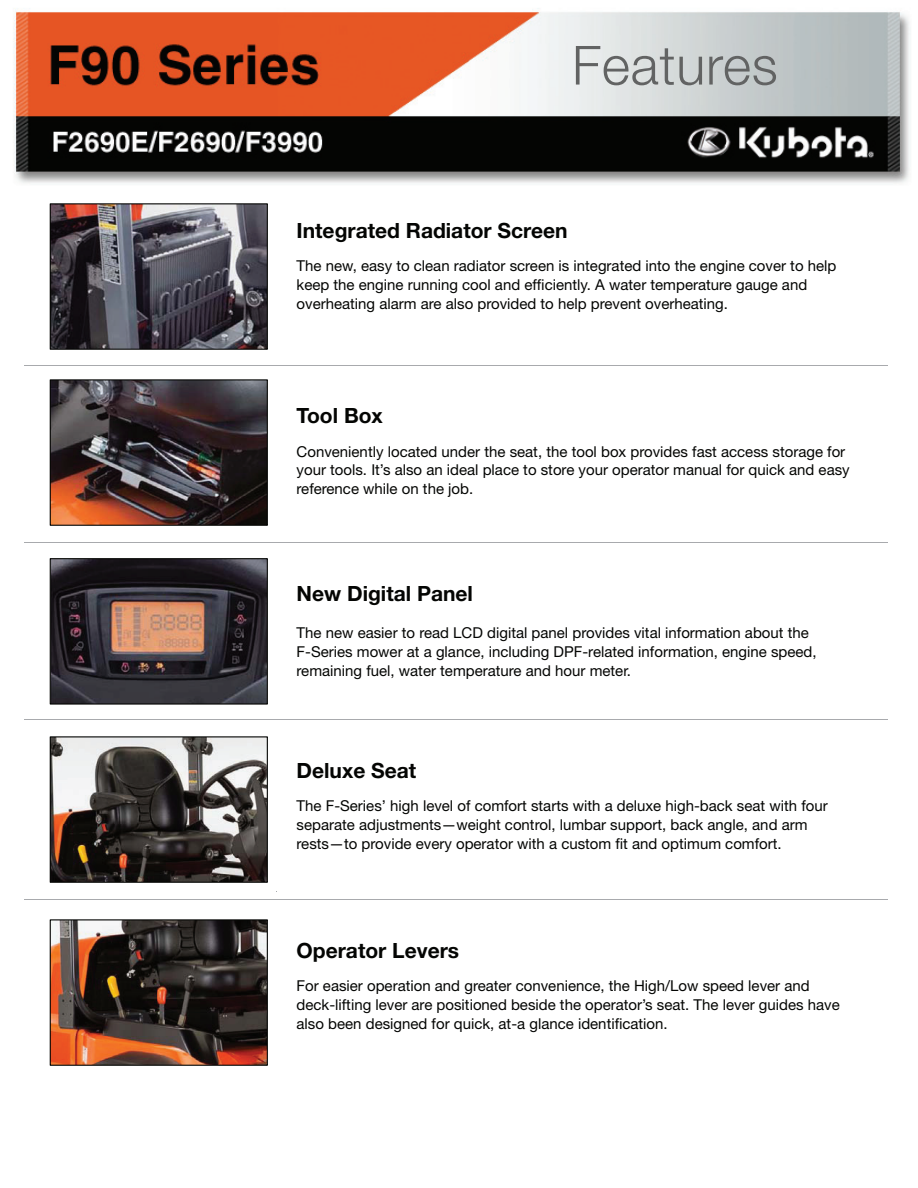
<style>
.page{position:relative;width:918px;height:1188px;background:#fff}
.page>*{position:absolute;margin:0;border:0;box-sizing:border-box;transform-origin:0 0}
.t1{font:300 54px "Helvetica Neue LT Pro";letter-spacing:.015em;color:#626363}
.t2{font:700 21px "Helvetica Neue LT Pro";color:#040503}
.t3{font:15px/18.8px "Helvetica Neue LT Pro";color:#040503}
</style>
<div class="page">
<hr style="left:24px;top:365px;width:864px;height:1px;background:#a8aaad">
<hr style="left:24px;top:543px;width:864px;height:1px;background:#a8aaad">
<hr style="left:24px;top:720px;width:864px;height:1px;background:#a8aaad">
<hr style="left:24px;top:900px;width:864px;height:1px;background:#a8aaad">
<img style="left:13px;top:8px;width:897px;height:175px">
<img style="left:52px;top:205px;width:214px;height:143px">
<div style="left:50px;top:203px;width:218px;height:147px;border:1px solid #040503"></div>
<img style="left:52px;top:381px;width:214px;height:143px">
<div style="left:50px;top:379px;width:218px;height:147px;border:1px solid #040503"></div>
<img style="left:52px;top:560px;width:214px;height:143px">
<div style="left:50px;top:558px;width:218px;height:147px;border:1px solid #040503"></div>
<img style="left:52px;top:738px;width:214px;height:143px">
<div style="left:50px;top:736px;width:218px;height:147px;border:1px solid #040503"></div>
<img style="left:52px;top:921px;width:214px;height:143px">
<div style="left:50px;top:919px;width:218px;height:147px;border:1px solid #040503"></div>
<h1 class="t1" style="left:572px;top:32px;width:207px">Features</h1>
<h2 class="t2" style="left:297px;top:217px;width:273px">Integrated Radiator Screen</h2>
<p class="t3" style="left:297px;top:256px;width:541px">The new, easy to clean radiator screen is integrated into the engine cover to help keep the engine running cool and efficiently. A water temperature gauge and overheating alarm are also provided to help prevent overheating.</p>
<h2 class="t2" style="left:297px;top:402px;width:88px">Tool Box</h2>
<p class="t3" style="left:297px;top:441px;width:555px">Conveniently located under the seat, the tool box provides fast access storage for your tools. It’s also an ideal place to store your operator manual for quick and easy reference while on the job.</p>
<h2 class="t2" style="left:297px;top:580px;width:178px">New Digital Panel</h2>
<p class="t3" style="left:297px;top:623px;width:522px">The new easier to read LCD digital panel provides vital information about the<br>F-Series mower at a glance, including DPF-related information, engine speed, remaining fuel, water temperature and hour meter.</p>
<h2 class="t2" style="left:297px;top:757px;width:121px">Deluxe Seat</h2>
<p class="t3" style="left:297px;top:796px;width:533px">The F-Series’ high level of comfort starts with a deluxe high-back seat with four separate adjustments—weight control, lumbar support, back angle, and arm rests—to provide every operator with a custom fit and optimum comfort.</p>
<h2 class="t2" style="left:297px;top:937px;width:164px">Operator Levers</h2>
<p class="t3" style="left:297px;top:976px;width:545px">For easier operation and greater convenience, the High/Low speed lever and deck-lifting lever are positioned beside the operator’s seat. The lever guides have also been designed for quick, at-a glance identification.</p>
</div>
